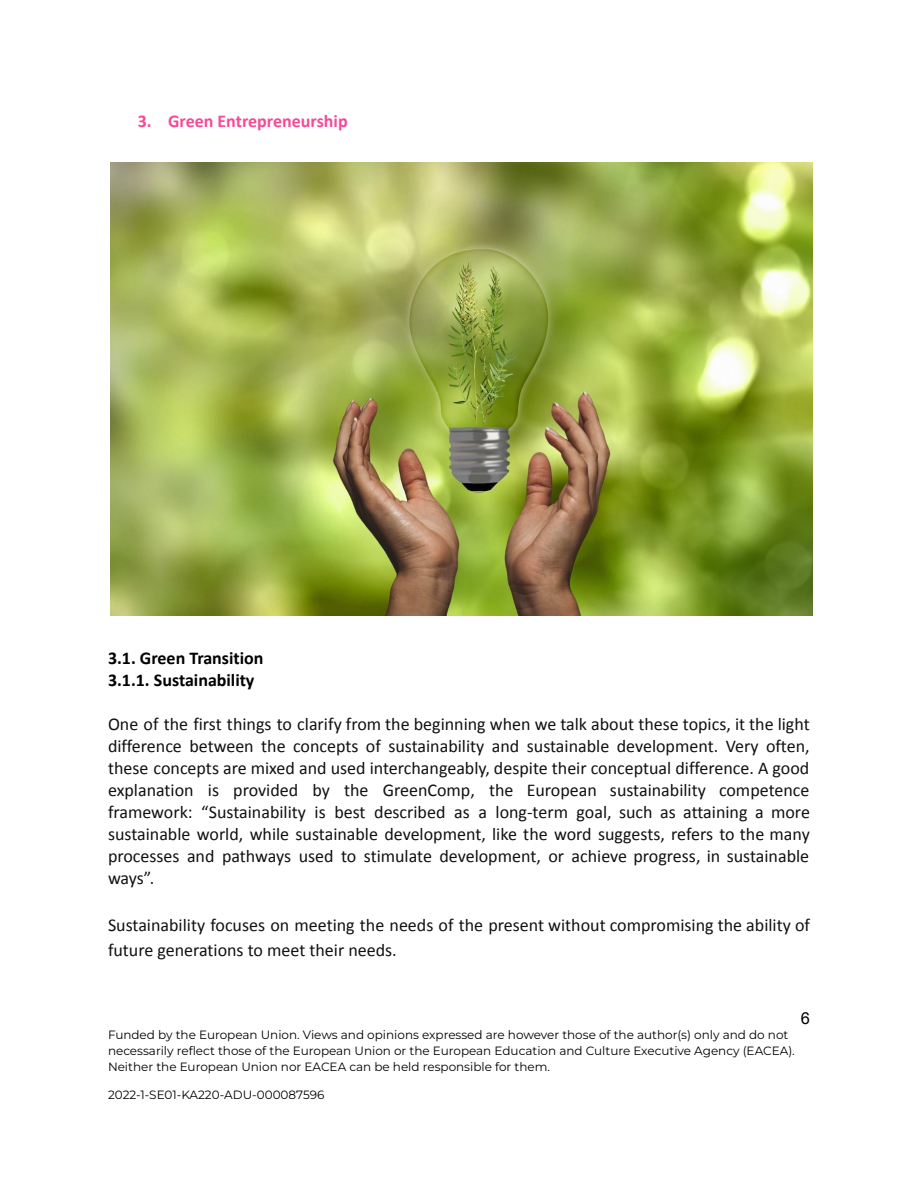
<style>
.page{position:relative;width:918px;height:1188px;background:#fff}
.page>*{position:absolute;margin:0;border:0;box-sizing:border-box;transform-origin:0 0}
.t1{font:18px/21.9px "Calibri";color:#111;text-align:justify}
.t2{font:700 18px/21.9px "Calibri";color:#000}
.t3{font:700 18px "Calibri";color:#f64a97}
.t4{font:16.5px "Arial";color:#000}
.t5{font:12px/15.8px "Montserrat";color:#000}
</style>
<div class="page">
<img style="left:110px;top:163px;width:702px;height:452px">
<p class="t3" style="left:138px;top:113px;width:211px">3. Green Entrepreneurship</p>
<p class="t2" style="left:108px;top:648px;width:157px">3.1. Green Transition<br>3.1.1. Sustainability</p>
<p class="t1" style="left:108px;top:714px;width:703px">One of the first things to clarify from the beginning when we talk about these topics, it the light difference between the concepts of sustainability and sustainable development. Very often, these concepts are mixed and used interchangeably, despite their conceptual difference. A good explanation is provided by the GreenComp, the European sustainability competence framework: “Sustainability is best described as a long-term goal, such as attaining a more sustainable world, while sustainable development, like the word suggests, refers to the many processes and pathways used to stimulate development, or achieve progress, in sustainable ways”.</p>
<p class="t1" style="left:108px;top:914px;width:703px;line-height:25.2px">Sustainability focuses on meeting the needs of the present without compromising the ability of future generations to meet their needs.</p>
<p class="t4" style="left:801px;top:1009px;width:11px">6</p>
<p class="t5" style="left:108px;top:1027px;width:688px">Funded by the European Union. Views and opinions expressed are however those of the author(s) only and do not necessarily reflect those of the European Union or the European Education and Culture Executive Agency (EACEA).<br>Neither the European Union nor EACEA can be held responsible for them.</p>
<p class="t5" style="left:108px;top:1087px;width:218px">2022-1-SE01-KA220-ADU-000087596</p>
</div>
